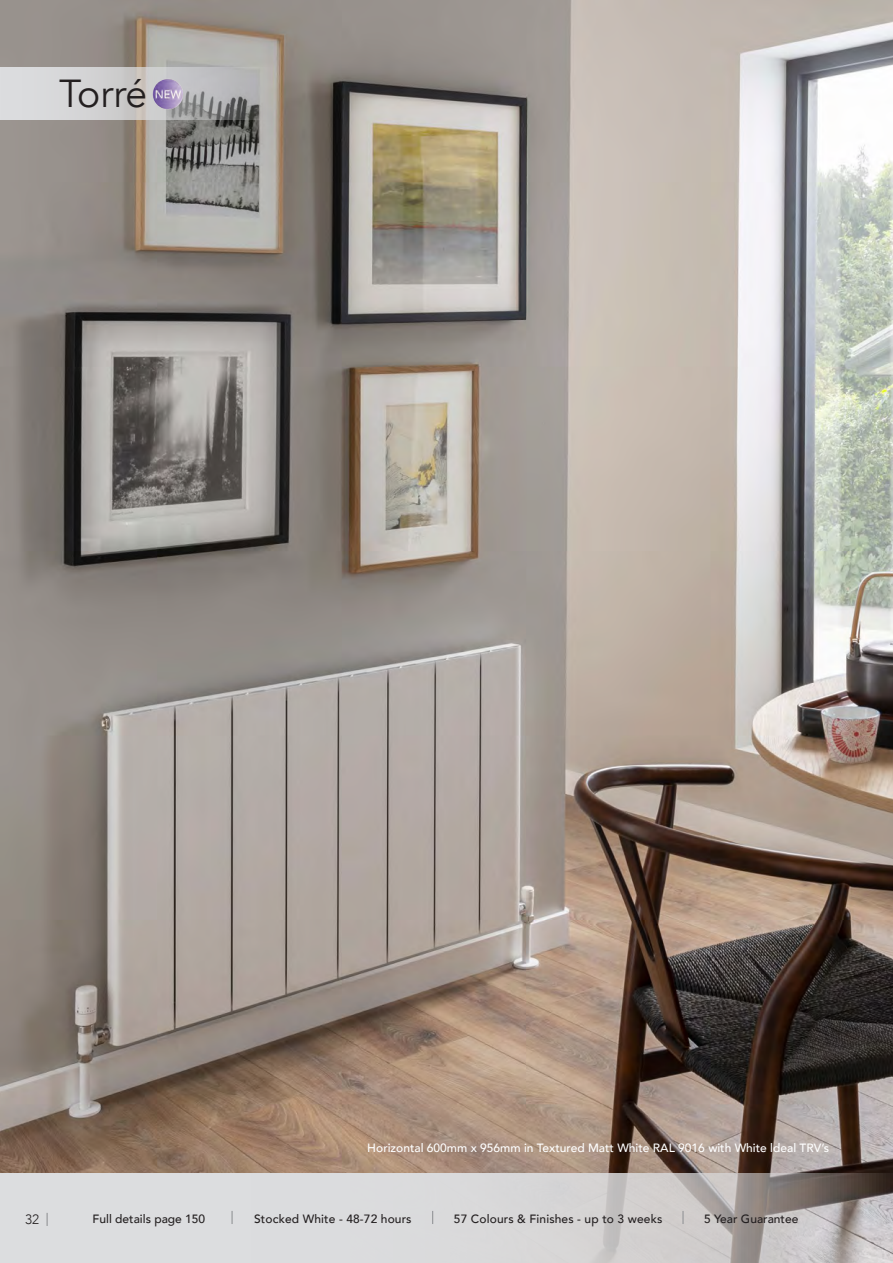
<style>
.page{position:relative;width:893px;height:1263px;background:#fff}
.page>*{position:absolute;margin:0;border:0;box-sizing:border-box;transform-origin:0 0}
.t1{font:39px "Avenir";letter-spacing:-.01em;color:#231f20}
.t2{font:300 13.5px "Avenir";color:#231f20}
.t3{font:500 12px "Avenir";letter-spacing:.01em;color:#231f20}
.t4{font:500 12px "Avenir";color:#fff}
</style>
<div class="page">
<img style="left:0;top:0;width:893px;height:1174px">
<svg style="left:0;top:68px;width:272px;height:52px;background:#c2c2c2"></svg>
<img style="left:153px;top:79px;width:30px;height:30px">
<svg style="left:0;top:1174px;width:893px;height:89px;background:#cecccd"></svg>
<svg style="left:231px;top:1211px;width:2px;height:13px"></svg>
<svg style="left:432px;top:1211px;width:1px;height:13px"></svg>
<svg style="left:47px;top:1213px;width:1px;height:13px"></svg>
<svg style="left:682px;top:1211px;width:2px;height:13px"></svg>
<p class="t1" style="left:59px;top:70px;width:90px">Torré</p>
<p class="t4" style="left:367px;top:1138px;width:463px">Horizontal 600mm x 956mm in Textured Matt White RAL 9016 with White ldeal TRV’s</p>
<p class="t2" style="left:25px;top:1211px;width:16px">32</p>
<p class="t3" style="left:93px;top:1208px;width:114px">Full details page 150</p>
<p class="t3" style="left:254px;top:1208px;width:159px">Stocked White - 48-72 hours</p>
<p class="t3" style="left:454px;top:1208px;width:210px">57 Colours &amp; Finishes - up to 3 weeks</p>
<p class="t3" style="left:704px;top:1208px;width:96px">5 Year Guarantee</p>
</div>
